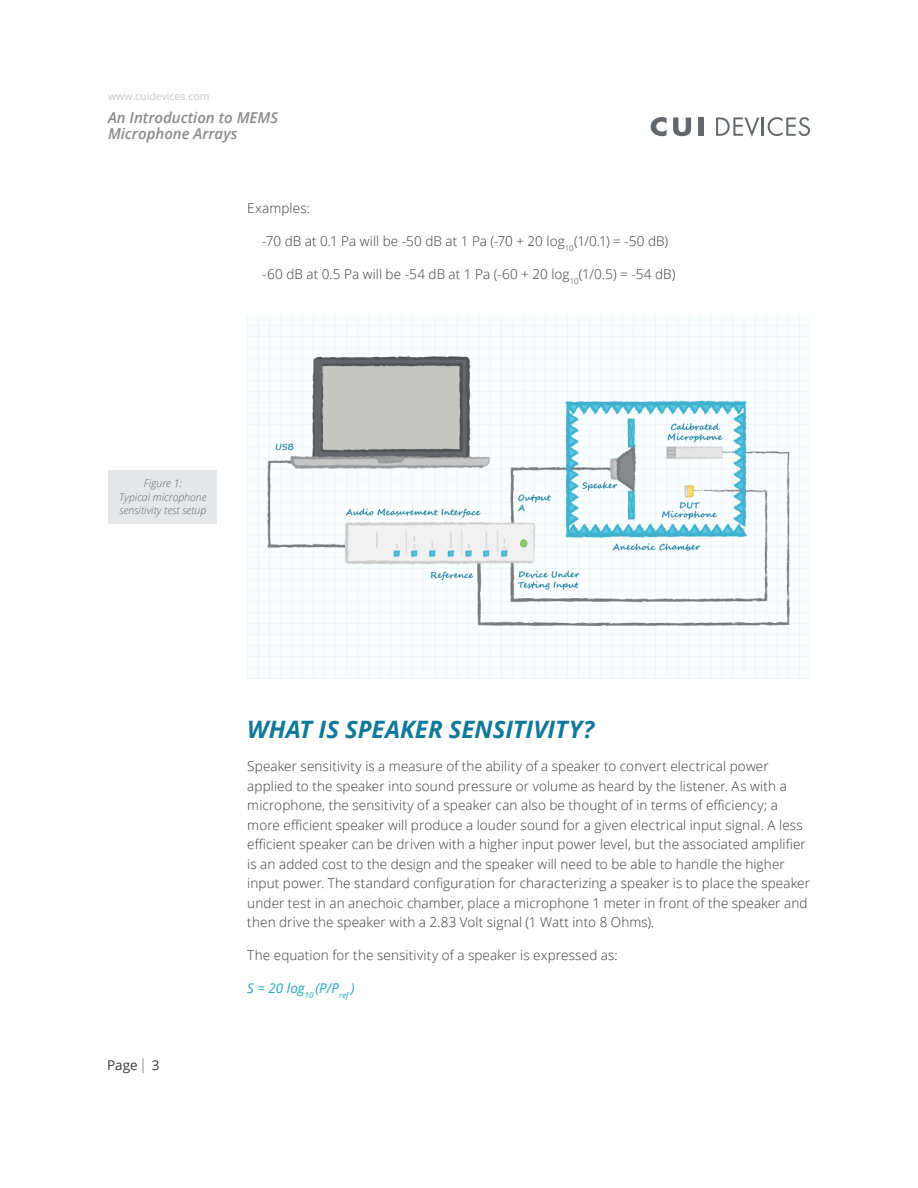
<style>
.page{position:relative;width:918px;height:1188px;background:#fff}
.page>*{position:absolute;margin:0;border:0;box-sizing:border-box;transform-origin:0 0}
.t1{font:italic 700 24px "Open Sans";color:#10799a}
.t2{font:italic 600 15px/16.5px "Open Sans";color:#888b8c}
.t3{font:300 13.5px/19.5px "Open Sans";letter-spacing:.01em;color:#37393a}
.t4{font:italic 13.5px "Open Sans";color:#24a4c6}
.t5{font:13.5px "Open Sans";color:#37393a}
.t6{font:italic 300 10.5px/13.5px "Open Sans";color:#63666a;text-align:center}
.t7{font:10.5px "Open Sans";color:#c7c6c5}
</style>
<div class="page">
<svg style="left:716px;top:117px;width:94px;height:20px"></svg>
<svg style="left:651px;top:117px;width:16px;height:19px"></svg>
<svg style="left:673px;top:117px;width:18px;height:19px"></svg>
<div style="left:698px;top:117px;width:5px;height:19px;background:#63686c"></div>
<svg style="left:143px;top:1058px;width:1px;height:15px"></svg>
<img style="left:247px;top:315px;width:563px;height:364px">
<div style="left:109px;top:470px;width:108px;height:54px;background:#e6e7e8"></div>
<p class="t7" style="left:108px;top:89px;width:103px">www.cuidevices.com</p>
<p class="t2" style="left:108px;top:109px;width:172px">An Introduction to MEMS<br>Microphone Arrays</p>
<p class="t3" style="left:247px;top:198px;width:64px">Examples:</p>
<p class="t3" style="left:262px;top:231px;width:407px">-70 dB at 0.1 Pa will be -50 dB at 1 Pa (-70 + 20 log<sub>10</sub>(1/0.1) = -50 dB)</p>
<p class="t3" style="left:262px;top:264px;width:415px">-60 dB at 0.5 Pa will be -54 dB at 1 Pa (-60 + 20 log<sub>10</sub>(1/0.5) = -54 dB)</p>
<p class="t6" style="left:119px;top:476px;width:89px">Figure 1:<br>Typical microphone sensitivity test setup</p>
<p class="t5" style="left:107px;top:1056px;width:54px">Page 3</p>
<h1 class="t1" style="left:247px;top:713px;width:348px">WHAT IS SPEAKER SENSITIVITY?</h1>
<p class="t3" style="left:247px;top:756px;width:564px">Speaker sensitivity is a measure of the ability of a speaker to convert electrical power applied to the speaker into sound pressure or volume as heard by the listener. As with a microphone, the sensitivity of a speaker can also be thought of in terms of efficiency; a more efficient speaker will produce a louder sound for a given electrical input signal. A less efficient speaker can be driven with a higher input power level, but the associated amplifier is an added cost to the design and the speaker will need to be able to handle the higher input power. The standard configuration for characterizing a speaker is to place the speaker under test in an anechoic chamber, place a microphone 1 meter in front of the speaker and then drive the speaker with a 2.83 Volt signal (1 Watt into 8 Ohms).</p>
<p class="t3" style="left:247px;top:945px;width:372px">The equation for the sensitivity of a speaker is expressed as:</p>
<p class="t4" style="left:247px;top:979px;width:109px">S = 20 log<sub>10</sub> (P/P<sub>ref</sub> )</p>
</div>
